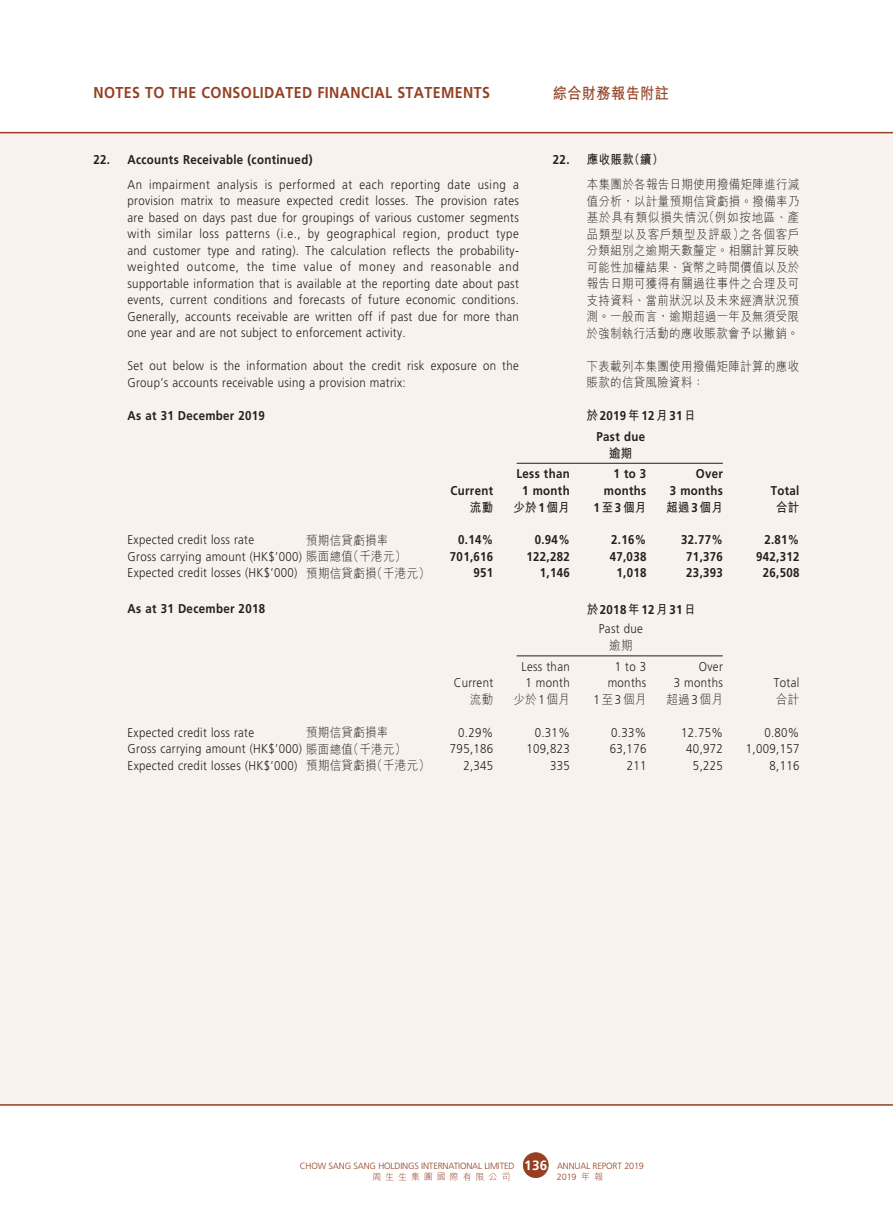
<style>
.page{position:relative;width:893px;height:1212px;background:#fff}
.page>*{position:absolute;margin:0;border:0;box-sizing:border-box;transform-origin:0 0}
.t1{font:700 15.75px "Frutiger";letter-spacing:.03em;color:#954023;scale:.9 1}
.t2{font:700 15.75px "M Hei HK";letter-spacing:.03em;color:#954023;scale:.9 1}
.t3{font:300 12.75px/16.5px "Frutiger";letter-spacing:.03em;color:#231f20;text-align:justify;scale:.9 1}
.t4{font:300 12.75px/16.5px "M Hei HK";letter-spacing:.03em;color:#231f20;scale:.9 1}
.t5{font:700 12.75px "Frutiger";letter-spacing:.03em;color:#231f20;scale:.9 1}
.t6{font:700 12.75px "M Hei HK";letter-spacing:.03em;color:#231f20;scale:.9 1}
.t7{font:300 9px "Frutiger";letter-spacing:-.015em;color:#954023}
.t8{font:300 9px "M Hei HK";letter-spacing:.435em;color:#954023}
.s1{font-family:"Frutiger";font-weight:700}
.s2{font-weight:700}
.s3{font-family:"M Hei HK"}
.s4{font-family:"Frutiger"}
.s5{font-weight:700;font-size:13.5px;color:#fff}
</style>
<div class="page">
<div style="left:523px;top:1153px;width:25px;height:24px;background:#954023;border-radius:50%"></div>
<div style="left:523px;top:1152px;width:25px;height:26px;border:1px solid #954023;border-radius:50%"></div>
<div style="left:0;top:132px;width:893px;height:974px;background:#f8f1ed"></div>
<hr style="left:517px;top:463px;width:206px;height:1px;background:#231f20">
<hr style="left:517px;top:655px;width:206px;height:1px;background:#231f20">
<p class="t1" style="left:94px;top:84px;width:96px">NOTES TO the</p>
<p class="t1" style="left:202px;top:84px;width:22px">Consolidated</p>
<p class="t1" style="left:317px;top:84px;width:193px">FINANCIAL STATEMENTS</p>
<p class="t5" style="left:94px;top:152px;width:245px">22. Accounts Receivable (continued)</p>
<p class="t3" style="left:128px;top:176px;width:436px">An impairment analysis is performed at each reporting date using a provision matrix to measure expected credit losses. The provision rates are based on days past due for groupings of various customer segments with similar loss patterns (i.e., by geographical region, product type and customer type and rating). The calculation reflects the probability&shy;weighted outcome, the time value of money and reasonable and supportable information that is available at the reporting date about past events, current conditions and forecasts of future economic conditions.<br>Generally, accounts receivable are written off if past due for more than one year and are not subject to enforcement activity.</p>
<p class="t3" style="left:128px;top:358px;width:436px">Set out below is the information about the credit risk exposure on the<br>Group’s accounts receivable using a provision matrix:</p>
<p class="t5" style="left:128px;top:408px;width:154px">As at 31 December 2019</p>
<p class="t2" style="left:553px;top:82px;width:131px">綜合財務報告附註</p>
<p class="t4" style="left:587px;top:147px;width:238px;line-height:25px;text-indent:-34px"><span class="s1">22.</span> <span class="s2">應收賬款（續）<br></span>本集團於各報告日期使用撥備矩陣進行減</p>
<p class="t4" style="left:587px;top:193px;width:238px;text-align:justify">值分析，以計量預期信貸虧損。撥備率乃基於具有類似損失情況（例如按地區、產品類型以及客戶類型及評級）之各個客戶分類組別之逾期天數釐定。相關計算反映可能性加權結果、貨幣之時間價值以及於報告日期可獲得有關過往事件之合理及可支持資料、當前狀況以及未來經濟狀況預測。一般而言，逾期超過一年及無須受限於強制執行活動的應收賬款會予以撇銷。</p>
<p class="t4" style="left:587px;top:358px;width:238px">下表載列本集團使用撥備矩陣計算的應收賬款的信貸風險資料：</p>
<p class="t5" style="left:587px;top:409px;width:123px"><span class="s3">於</span>2019<span class="s3">年</span>12<span class="s3">月</span>31<span class="s3">日</span></p>
<p class="t5" style="left:597px;top:429px;width:55px">Past due</p>
<p class="t6" style="left:609px;top:443px;width:27px">逾期</p>
<p class="t5" style="left:516px;top:466px;width:61px">Less than</p>
<p class="t5" style="left:613px;top:466px;width:38px">1 to 3</p>
<p class="t5" style="left:696px;top:466px;width:32px">Over</p>
<p class="t5" style="left:450px;top:483px;width:49px">Current</p>
<p class="t5" style="left:522px;top:483px;width:54px">1 month</p>
<p class="t5" style="left:604px;top:483px;width:49px">months</p>
<p class="t5" style="left:670px;top:483px;width:60px">3 months</p>
<p class="t5" style="left:771px;top:483px;width:33px">Total</p>
<p class="t6" style="left:470px;top:498px;width:27px">流動</p>
<p class="t6" style="left:513px;top:498px;width:64px">少於<span class="s4">1</span>個月</p>
<p class="t6" style="left:594px;top:498px;width:60px"><span class="s4">1</span>至<span class="s4">3</span>個月</p>
<p class="t6" style="left:666px;top:498px;width:64px">超過<span class="s4">3</span>個月</p>
<p class="t6" style="left:776px;top:498px;width:27px">合計</p>
<p class="t3" style="left:128px;top:532px;width:142px">Expected credit loss rate</p>
<p class="t4" style="left:306px;top:531px;width:93px">預期信貸虧損率</p>
<p class="t5" style="left:458px;top:532px;width:40px">0.14%</p>
<p class="t5" style="left:535px;top:532px;width:40px">0.94%</p>
<p class="t5" style="left:611px;top:532px;width:40px">2.16%</p>
<p class="t5" style="left:681px;top:532px;width:48px">32.77%</p>
<p class="t5" style="left:764px;top:532px;width:40px">2.81%</p>
<p class="t3" style="left:128px;top:548px;width:311px">Gross carrying amount (HK$’000) <span class="s3">賬面總值（千港元）</span></p>
<p class="t5" style="left:450px;top:549px;width:50px">701,616</p>
<p class="t5" style="left:526px;top:549px;width:50px">122,282</p>
<p class="t5" style="left:610px;top:549px;width:42px">47,038</p>
<p class="t5" style="left:686px;top:549px;width:42px">71,376</p>
<p class="t5" style="left:756px;top:549px;width:50px">942,312</p>
<p class="t3" style="left:128px;top:565px;width:337px">Expected credit losses (HK$’000) <span class="s3">預期信貸虧損（千港元）</span></p>
<p class="t5" style="left:474px;top:565px;width:23px">951</p>
<p class="t5" style="left:540px;top:565px;width:35px">1,146</p>
<p class="t5" style="left:616px;top:565px;width:35px">1,018</p>
<p class="t5" style="left:686px;top:565px;width:42px">23,393</p>
<p class="t5" style="left:763px;top:565px;width:42px">26,508</p>
<p class="t5" style="left:128px;top:601px;width:154px">As at 31 December 2018</p>
<p class="t3" style="left:599px;top:621px;width:50px">Past due</p>
<p class="t4" style="left:609px;top:637px;width:27px">逾期</p>
<p class="t3" style="left:522px;top:658px;width:55px">Less than</p>
<p class="t3" style="left:615px;top:658px;width:37px">1 to 3</p>
<p class="t3" style="left:699px;top:658px;width:28px">Over</p>
<p class="t3" style="left:454px;top:675px;width:45px">Current</p>
<p class="t3" style="left:525px;top:675px;width:51px">1 month</p>
<p class="t3" style="left:608px;top:675px;width:44px">months</p>
<p class="t3" style="left:674px;top:675px;width:56px">3 months</p>
<p class="t3" style="left:774px;top:675px;width:30px">Total</p>
<p class="t4" style="left:470px;top:691px;width:27px">流動</p>
<p class="t4" style="left:513px;top:691px;width:64px">少於<span class="s4">1</span>個月</p>
<p class="t4" style="left:594px;top:691px;width:60px"><span class="s4">1</span>至<span class="s4">3</span>個月</p>
<p class="t4" style="left:666px;top:691px;width:64px">超過<span class="s4">3</span>個月</p>
<p class="t4" style="left:776px;top:691px;width:27px">合計</p>
<p class="t3" style="left:128px;top:724px;width:142px">Expected credit loss rate</p>
<p class="t4" style="left:306px;top:724px;width:93px">預期信貸虧損率</p>
<p class="t3" style="left:458px;top:724px;width:40px">0.29%</p>
<p class="t3" style="left:535px;top:724px;width:40px">0.31%</p>
<p class="t3" style="left:611px;top:724px;width:40px">0.33%</p>
<p class="t3" style="left:681px;top:724px;width:48px">12.75%</p>
<p class="t3" style="left:764px;top:724px;width:40px">0.80%</p>
<p class="t3" style="left:128px;top:741px;width:311px">Gross carrying amount (HK$’000) <span class="s3">賬面總值（千港元）</span></p>
<p class="t3" style="left:450px;top:741px;width:50px">795,186</p>
<p class="t3" style="left:526px;top:741px;width:50px">109,823</p>
<p class="t3" style="left:610px;top:741px;width:42px">63,176</p>
<p class="t3" style="left:686px;top:741px;width:42px">40,972</p>
<p class="t3" style="left:746px;top:741px;width:61px">1,009,157</p>
<p class="t3" style="left:128px;top:757px;width:337px">Expected credit losses (HK$’000) <span class="s3">預期信貸虧損（千港元）</span></p>
<p class="t3" style="left:463px;top:757px;width:35px">2,345</p>
<p class="t3" style="left:550px;top:757px;width:23px">335</p>
<p class="t3" style="left:627px;top:757px;width:23px">211</p>
<p class="t3" style="left:693px;top:757px;width:35px">5,225</p>
<p class="t3" style="left:769px;top:757px;width:35px">8,116</p>
<p class="t5" style="left:587px;top:602px;width:123px"><span class="s3">於</span>2018<span class="s3">年</span>12<span class="s3">月</span>31<span class="s3">日</span></p>
<p class="t7" style="left:300px;top:1161px;width:346px">CHOW SANG SANG HOLDINGS INTERNATIONAL LIMITED <span class="s5">136</span> ANNUAL REPORT 2019</p>
<p class="t8" style="left:372px;top:1170px;width:140px">周生生集團國際有限公司</p>
<p class="t7" style="left:557px;top:1172px;width:48px">2019 <span class="s3">年報</span></p>
</div>
